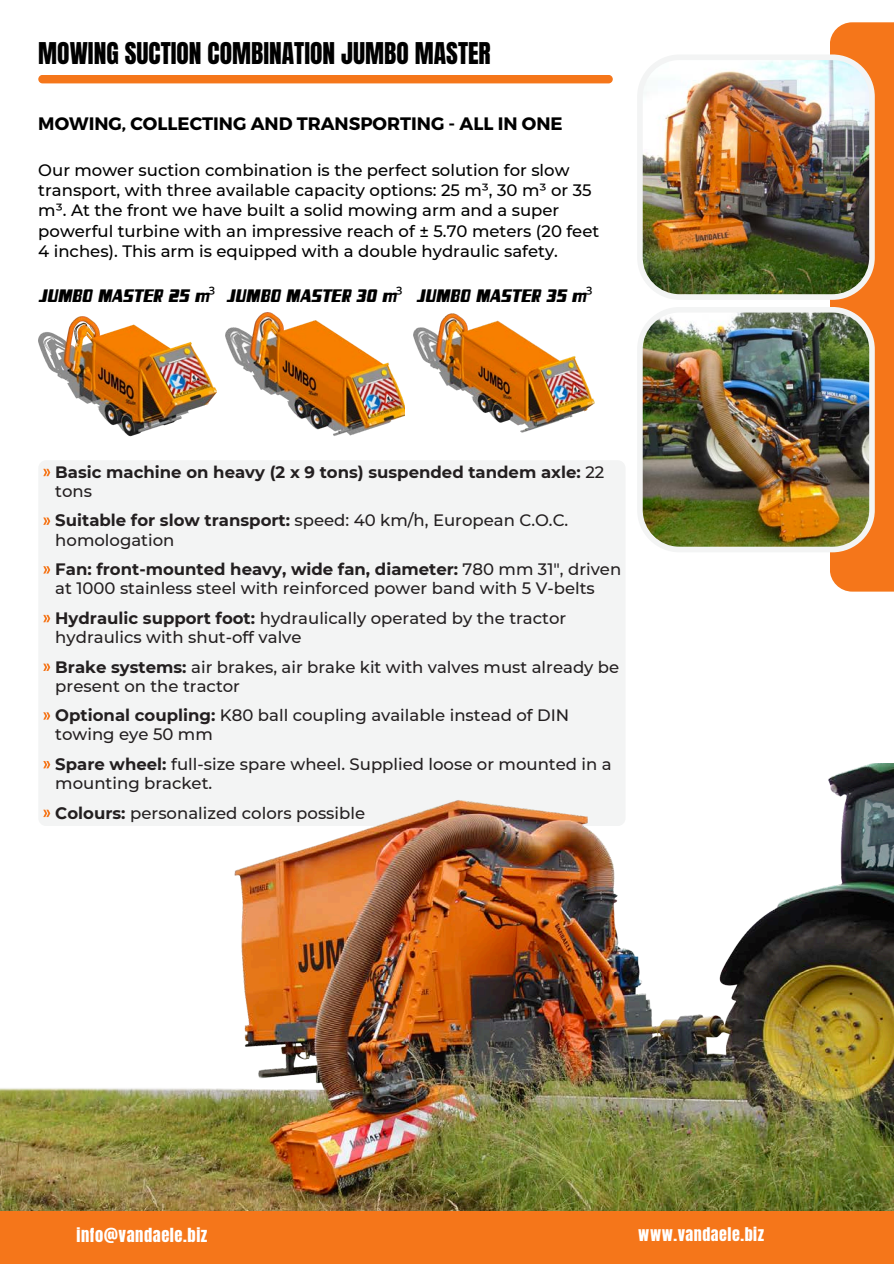
<style>
.page{position:relative;width:894px;height:1264px;background:#fff}
.page>*{position:absolute;margin:0;border:0;box-sizing:border-box;transform-origin:0 0}
.t1{font:25.5px "Anton";color:#000}
.t2{font:900 18px "Vandaele";color:#000}
.t3{font:700 18px "Montserrat";color:#000}
.t4{font:500 16.5px/19.2px "Montserrat";color:#231f20}
.t5{font:500 16.5px/20.2px "Montserrat";color:#000}
.t6{font:700 16.5px/19.2px "Montserrat";color:#231f20}
.t7{font:16.5px "Anton";letter-spacing:.035em;color:#fff}
.t8{font:16.05px "Anton";letter-spacing:.035em;color:#fff}
.s1{font-family:"Noto Sans";font-weight:400}
.s2{font-weight:500}
.s3{font-weight:700}
</style>
<div class="page">
<div style="left:829px;top:22px;width:64px;height:569px;background:#f5761a"></div>
<div style="left:38px;top:460px;width:587px;height:366px;background:#f3f4f4;border-radius:8px"></div>
<svg style="left:43px;top:469px;width:7px;height:7px"></svg>
<svg style="left:43px;top:517px;width:7px;height:8px"></svg>
<svg style="left:43px;top:566px;width:7px;height:7px"></svg>
<svg style="left:43px;top:615px;width:7px;height:7px"></svg>
<svg style="left:43px;top:663px;width:7px;height:8px"></svg>
<svg style="left:43px;top:712px;width:7px;height:7px"></svg>
<svg style="left:43px;top:761px;width:7px;height:2px"></svg>
<img style="left:637px;top:307px;width:237px;height:245px">
<img style="left:637px;top:54px;width:237px;height:246px">
<img style="left:0;top:763px;width:893px;height:447px">
<div style="left:0;top:1210px;width:893px;height:53px;background:#f5761a"></div>
<div style="left:38px;top:75px;width:574px;height:8px;background:#f5761a;border-radius:4px"></div>
<img style="left:225px;top:312px;width:179px;height:124px">
<img style="left:413px;top:313px;width:182px;height:120px">
<img style="left:38px;top:316px;width:178px;height:121px">
<h3 class="t1" style="left:38px;top:35px;width:454px">MOWING SUCTION COMBINATION JUMBO MASTER</h3>
<h3 class="t3" style="left:38px;top:111px;width:525px">MOWING, COLLECTING AND TRANSPORTING - ALL IN ONE</h3>
<h3 class="t5" style="left:38px;top:160px;width:562px">Our mower suction combination is the perfect solution for slow transport, with three available capacity options: 25 m³, 30 m³ or 35 m³. At the front we have built a solid mowing arm and a super powerful turbine with an impressive reach of ± 5.70 meters (20 feet 4 inches). This arm is equipped with a double hydraulic safety.</h3>
<h4 class="t2" style="left:39px;top:286px;width:178px">JUMBO MASTER 25 m<span class="s1">³</span></h4>
<h3 class="t2" style="left:227px;top:286px;width:177px">JUMBO MASTER 30 m<span class="s1">³</span></h3>
<h3 class="t2" style="left:416px;top:286px;width:177px">JUMBO MASTER 35 m<span class="s1">³</span></h3>
<h1 class="t6" style="left:55px;top:462px;width:550px">Basic machine on heavy (2 x 9 tons) suspended tandem axle: <span class="s2">22 tons</span></h1>
<p class="t4" style="left:55px;top:511px;width:514px"><span class="s3">Suitable for slow transport:</span> speed: 40 km/h, European C.O.C. homologation</p>
<h2 class="t4" style="left:55px;top:559px;width:567px"><span class="s3">Fan: front-mounted heavy, wide fan, diameter:</span> 780 mm 31", driven at 1000 stainless steel with reinforced power band with 5 V-belts</h2>
<h3 class="t4" style="left:55px;top:608px;width:512px"><span class="s3">Hydraulic support foot:</span> hydraulically operated by the tractor hydraulics with shut-off valve</h3>
<h4 class="t4" style="left:55px;top:657px;width:565px"><span class="s3">Brake systems:</span> air brakes, air brake kit with valves must already be present on the tractor</h4>
<p class="t4" style="left:55px;top:705px;width:515px"><span class="s3">Optional coupling:</span> K80 ball coupling available instead of DIN towing eye 50 mm</p>
<h4 class="t4" style="left:55px;top:754px;width:557px"><span class="s3">Spare wheel:</span> full-size spare wheel. Supplied loose or mounted in a mounting bracket.</h4>
<p class="t4" style="left:55px;top:803px;width:311px"><span class="s3">Colours:</span> personalized colors possible</p>
<h3 class="t7" style="left:77px;top:1222px;width:132px">info@vandaele.biz</h3>
<h3 class="t8" style="left:638px;top:1222px;width:127px">www.vandaele.biz</h3>
</div>
